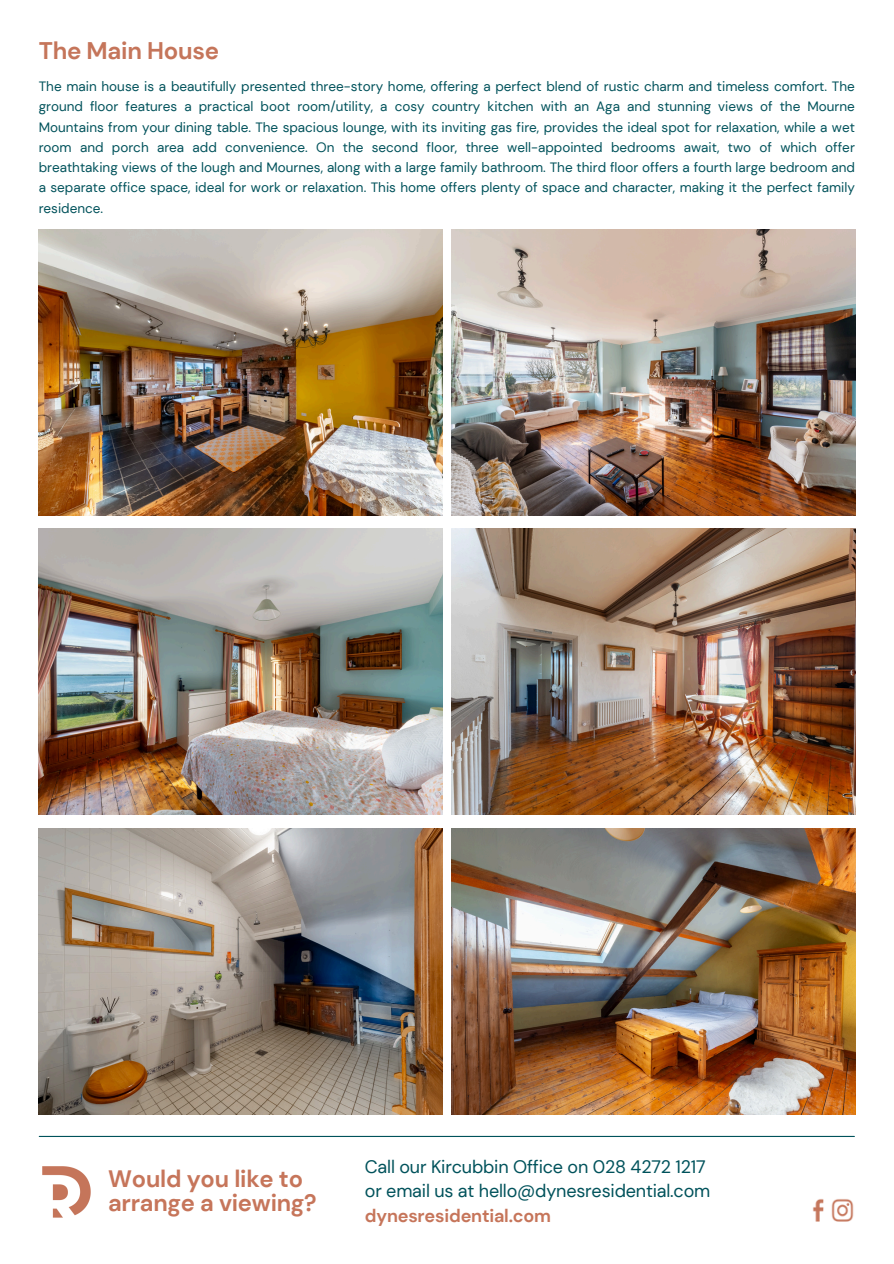
<style>
.page{position:relative;width:894px;height:1264px;background:#fff}
.page>*{position:absolute;margin:0;border:0;box-sizing:border-box;transform-origin:0 0}
.t1{font:700 24px "DM Sans";letter-spacing:-.01em;color:#c5755a}
.t2{font:700 23.7px/23.7px "DM Sans";letter-spacing:-.01em;color:#c6755a}
.t3{font:18px/24.8px "DM Sans";letter-spacing:-.01em;color:#00525b}
.t4{font:13.5px/20.2px "DM Sans";color:#00525b;text-align:justify}
.s1{font-weight:700;color:#c6755a}
</style>
<div class="page">
<img style="left:43px;top:1166px;width:47px;height:51px">
<hr style="left:39px;top:1135px;width:815px;height:1px;background:#00525b">
<img style="left:812px;top:1199px;width:42px;height:22px">
<img style="left:39px;top:229px;width:404px;height:286px">
<img style="left:451px;top:229px;width:404px;height:286px">
<img style="left:39px;top:529px;width:404px;height:285px">
<img style="left:451px;top:529px;width:404px;height:285px">
<img style="left:39px;top:828px;width:404px;height:286px">
<img style="left:451px;top:828px;width:404px;height:286px">
<p class="t1" style="left:39px;top:35px;width:182px">The Main House</p>
<p class="t4" style="left:39px;top:76px;width:817px">The main house is a beautifully presented three-story home, offering a perfect blend of rustic charm and timeless comfort. The ground floor features a practical boot room/utility, a cosy country kitchen with an Aga and stunning views of the Mourne Mountains from your dining table. The spacious lounge, with its inviting gas fire, provides the ideal spot for relaxation, while a wet room and porch area add convenience. On the second floor, three well-appointed bedrooms await, two of which offer breathtaking views of the lough and Mournes, along with a large family bathroom. The third floor offers a fourth large bedroom and a separate office space, ideal for work or relaxation. This home offers plenty of space and character, making it the perfect family residence.</p>
<h1 class="t2" style="left:108px;top:1167px;width:210px">Would you like to arrange a viewing?</h1>
<p class="t3" style="left:365px;top:1154px;width:347px">Call our Kircubbin Office on 028 4272 1217 or email us at hello@dynesresidential.com <span class="s1">dynesresidential.com</span></p>
</div>
